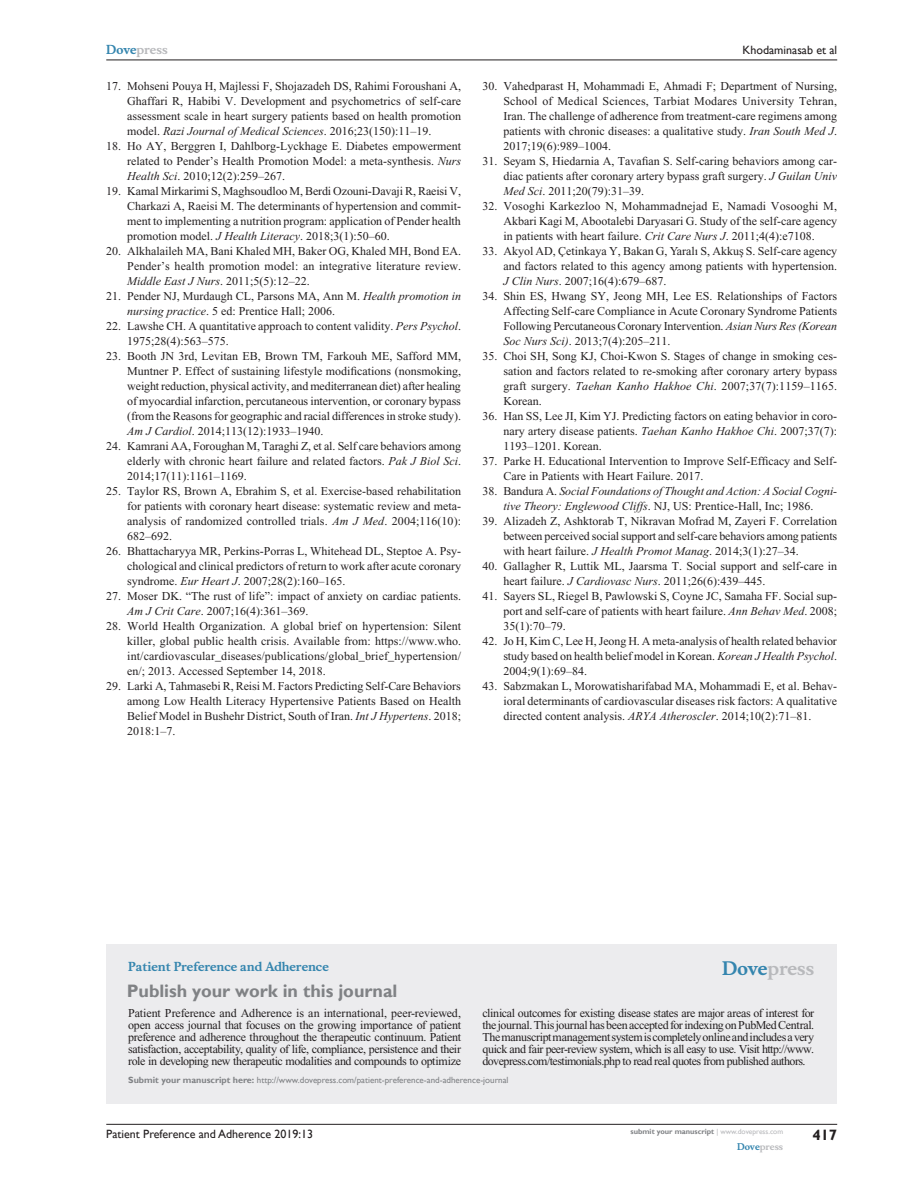
<style>
.page{position:relative;width:918px;height:1188px;background:#fff}
.page>*{position:absolute;margin:0;border:0;box-sizing:border-box;transform-origin:0 0}
.t1{font:700 18px "Gill Sans";color:#808285}
.t2{font:700 18px "Musee";color:#b8b9bc}
.t3{font:700 15px "Gill Sans";color:#231f20}
.RefNL2{font:12px/15px "Times New Roman";color:#231f20;text-align:justify}
.RefNL2-2{font:italic 12px/15px "Times New Roman";letter-spacing:-.005em;color:#231f20;text-align:center}
.t4{font:12px "Gill Sans";color:#231f20}
.t5{font:700 12px "Musee";color:#3485ae}
.t6{font:700 12px "Musee";color:#b8b9bc}
.t7{font:9px "Gill Sans";color:#808285}
.t8{font:700 9px "Musee";color:#b8b9bc}
.t9{font:700 7.5px "Gill Sans";color:#808285}
.s1{color:#3485ae}
.s2{font-style:italic}
.s3{font-style:inherit}
.s4{font-style:normal}
.s5{font-weight:700}
.s6{font-weight:400;color:#b8b9bc}
</style>
<div class="page">
<div style="left:106px;top:944px;width:731px;height:159px;background:#ececee"></div>
<hr style="left:106px;top:1124px;width:731px;height:1px;background:#231f20">
<hr style="left:106px;top:60px;width:731px;height:1px;background:#231f20">
<p class="t6" style="left:106px;top:43px;width:63px"><span class="s1">Dove</span>press</p>
<p class="RefNL2" style="left:127px;top:79px;width:335px;text-indent:-21px">17. Mohseni Pouya H, Majlessi F, Shojazadeh DS, Rahimi Foroushani A, Ghaffari R, Habibi V. Development and psychometrics of self-care assessment scale in heart surgery patients based on health promotion model. <span class="s2">Razi Journal of Medical Sciences</span>. 2016;23(150):11–19.</p>
<p class="RefNL2" style="left:127px;top:139px;width:335px;text-indent:-21px">18. Ho AY, Berggren I, Dahlborg-Lyckhage E. Diabetes empowerment related to Pender’s Health Promotion Model: a meta-synthesis. <span class="s2">Nurs Health Sci</span>. 2010;12(2):259–267.</p>
<p class="RefNL2" style="left:127px;top:184px;width:335px;text-indent:-21px">19. Kamal Mirkarimi S, Maghsoudloo M, Berdi Ozouni-Davaji R, Raeisi V, Charkazi A, Raeisi M. The determinants of hypertension and commit&shy;ment to implementing a nutrition program: application of Pender health promotion model. <span class="s2">J Health Literacy</span>. 2018;3(1):50–60.</p>
<p class="RefNL2" style="left:127px;top:244px;width:336px;text-indent:-21px">20. Alkhalaileh MA, Bani Khaled MH, Baker OG, Khaled MH, Bond EA.<br>Pender’s health promotion model: an integrative literature review.<br><span class="s2">Middle East J Nurs</span>. 2011;5(5):12–22.</p>
<p class="RefNL2" style="left:127px;top:289px;width:335px;text-indent:-21px">21. Pender NJ, Murdaugh CL, Parsons MA, Ann M. <span class="s2">Health promotion in nursing practice</span>. 5 ed: Prentice Hall; 2006.</p>
<p class="RefNL2" style="left:127px;top:319px;width:335px;text-indent:-21px">22. Lawshe CH. A quantitative approach to content validity. <span class="s2">Pers Psychol</span>.<br>1975;28(4):563–575.</p>
<p class="RefNL2" style="left:127px;top:349px;width:335px;text-indent:-21px">23. Booth JN 3rd, Levitan EB, Brown TM, Farkouh ME, Safford MM, Muntner P. Effect of sustaining lifestyle modifications (nonsmoking, weight reduction, physical activity, and mediterranean diet) after healing of myocardial infarction, percutaneous intervention, or coronary bypass (from the Reasons for geographic and racial differences in stroke study).<br><span class="s2">Am J Cardiol</span>. 2014;113(12):1933–1940.</p>
<p class="RefNL2" style="left:127px;top:439px;width:335px;text-indent:-21px">24. Kamrani AA, Foroughan M, Taraghi Z, et al. Self care behaviors among elderly with chronic heart failure and related factors. <span class="s2">Pak J Biol Sci</span>.<br>2014;17(11):1161–1169.</p>
<p class="RefNL2" style="left:127px;top:484px;width:335px;text-indent:-21px">25. Taylor RS, Brown A, Ebrahim S, et al. Exercise-based rehabilitation for patients with coronary heart disease: systematic review and meta&shy;analysis of randomized controlled trials. <span class="s2">Am J Med</span>. 2004;116(10):<br>682–692.</p>
<p class="RefNL2" style="left:127px;top:544px;width:335px;text-indent:-21px">26. Bhattacharyya MR, Perkins-Porras L, Whitehead DL, Steptoe A. Psy&shy;chological and clinical predictors of return to work after acute coronary syndrome. <span class="s2">Eur Heart J</span>. 2007;28(2):160–165.</p>
<p class="RefNL2" style="left:127px;top:589px;width:335px;text-indent:-21px">27. Moser DK. “The rust of life”: impact of anxiety on cardiac patients.<br><span class="s2">Am J Crit Care</span>. 2007;16(4):361–369.</p>
<p class="RefNL2" style="left:127px;top:619px;width:336px;text-indent:-21px">28. World Health Organization. A global brief on hypertension: Silent killer, global public health crisis. Available from: https://www.who. int/cardiovascular_diseases/publications/global_brief_hypertension/ en/; 2013. Accessed September 14, 2018.</p>
<p class="RefNL2" style="left:127px;top:679px;width:335px;text-indent:-21px">29. Larki A, Tahmasebi R, Reisi M. Factors Predicting Self-Care Behaviors among Low Health Literacy Hypertensive Patients Based on Health Belief Model in Bushehr District, South of Iran. <span class="s2">Int J Hypertens</span>. 2018; 2018:1–7.</p>
<p class="t4" style="left:743px;top:43px;width:96px">Khodaminasab et al</p>
<p class="RefNL2" style="left:503px;top:79px;width:335px;text-indent:-21px">30. Vahedparast H, Mohammadi E, Ahmadi F; Department of Nursing, School of Medical Sciences, Tarbiat Modares University Tehran, Iran. The challenge of adherence from treatment-care regimens among patients with chronic diseases: a qualitative study. <span class="s2">Iran South Med J</span>.<br>2017;19(6):989–1004.</p>
<p class="RefNL2" style="left:503px;top:154px;width:335px;text-indent:-21px">31. Seyam S, Hiedarnia A, Tavafian S. Self-caring behaviors among car&shy;diac patients after coronary artery bypass graft surgery. <span class="s2">J Guilan Univ Med Sci</span>. 2011;20(79):31–39.</p>
<p class="RefNL2" style="left:503px;top:199px;width:335px;text-indent:-21px">32. Vosoghi Karkezloo N, Mohammadnejad E, Namadi Vosooghi M, Akbari Kagi M, Abootalebi Daryasari G. Study of the self-care agency in patients with heart failure. <span class="s2">Crit Care Nurs J</span>. 2011;4(4):e7108.</p>
<p class="RefNL2" style="left:503px;top:244px;width:335px;text-indent:-21px">33. Akyol AD, Çetinkaya Y, Bakan G, Yaralı S, Akku<span class="s3">ş</span> S. Self-care agency and factors related to this agency among patients with hypertension.<br><span class="s2">J Clin Nurs</span>. 2007;16(4):679–687.</p>
<p class="RefNL2" style="left:503px;top:289px;width:335px;text-indent:-21px">34. Shin ES, Hwang SY, Jeong MH, Lee ES. Relationships of Factors Affecting Self-care Compliance in Acute Coronary Syndrome Patients Following Percutaneous Coronary Intervention. <span class="s2">Asian Nurs Res (Korean Soc Nurs Sci)</span>. 2013;7(4):205–211.</p>
<p class="RefNL2" style="left:503px;top:349px;width:335px;text-indent:-21px">35. Choi SH, Song KJ, Choi-Kwon S. Stages of change in smoking ces&shy;sation and factors related to re-smoking after coronary artery bypass graft surgery. <span class="s2">Taehan Kanho Hakhoe Chi</span>. 2007;37(7):1159–1165.<br>Korean.</p>
<p class="RefNL2" style="left:503px;top:409px;width:335px;text-indent:-21px">36. Han SS, Lee JI, Kim YJ. Predicting factors on eating behavior in coro&shy;nary artery disease patients. <span class="s2">Taehan Kanho Hakhoe Chi</span>. 2007;37(7):<br>1193–1201. Korean.</p>
<p class="RefNL2" style="left:503px;top:454px;width:335px;text-indent:-21px">37. Parke H. Educational Intervention to Improve Self-Efficacy and Self-<br>Care in Patients with Heart Failure. 2017.</p>
<p class="RefNL2-2" style="left:482px;top:484px;width:356px"><span class="s4">38. Bandura A.</span> Social Foundations of Thought and Action: A Social Cogni&shy;tive Theory: Englewood Cliffs<span class="s4">. NJ, US: Prentice-Hall, Inc; 1986.</span></p>
<p class="RefNL2" style="left:503px;top:514px;width:335px;text-indent:-21px">39. Alizadeh Z, Ashktorab T, Nikravan Mofrad M, Zayeri F. Correlation between perceived social support and self-care behaviors among patients with heart failure. <span class="s2">J Health Promot Manag</span>. 2014;3(1):27–34.</p>
<p class="RefNL2" style="left:503px;top:559px;width:335px;text-indent:-21px">40. Gallagher R, Luttik ML, Jaarsma T. Social support and self-care in heart failure. <span class="s2">J Cardiovasc Nurs</span>. 2011;26(6):439–445.</p>
<p class="RefNL2" style="left:503px;top:589px;width:335px;text-indent:-21px">41. Sayers SL, Riegel B, Pawlowski S, Coyne JC, Samaha FF. Social sup&shy;port and self-care of patients with heart failure. <span class="s2">Ann Behav Med</span>. 2008; 35(1):70–79.</p>
<p class="RefNL2" style="left:503px;top:634px;width:335px;text-indent:-21px">42. Jo H, Kim C, Lee H, Jeong H. A meta-analysis of health related behavior study based on health belief model in Korean. <span class="s2">Korean J Health Psychol</span>.<br>2004;9(1):69–84.</p>
<p class="RefNL2" style="left:503px;top:679px;width:335px;text-indent:-21px">43. Sabzmakan L, Morowatisharifabad MA, Mohammadi E, et al. Behav&shy;ioral determinants of cardiovascular diseases risk factors: A qualitative directed content analysis. <span class="s2">ARYA Atheroscler</span>. 2014;10(2):71–81.</p>
<p class="t5" style="left:128px;top:959px;width:202px">Patient Preference and Adherence</p>
<h1 class="t1" style="left:127px;top:980px;width:272px">Publish your work in this journal</h1>
<h1 class="t2" style="left:722px;top:958px;width:94px"><span class="s1">Dove</span>press</h1>
<p class="RefNL2" style="left:128px;top:1007px;width:334px;line-height:12px">Patient Preference and Adherence is an international, peer-reviewed, open access journal that focuses on the growing importance of patient preference and adherence throughout the therapeutic continuum. Patient satisfaction, acceptability, quality of life, compliance, persistence and their role in developing new therapeutic modalities and compounds to optimize</p>
<p class="RefNL2" style="left:482px;top:1007px;width:333px;line-height:12px">clinical outcomes for existing disease states are major areas of interest for the journal. This journal has been accepted for indexing on PubMed Central.<br>The manuscript management system is completely online and includes a very quick and fair peer-review system, which is all easy to use. Visit http://www. dovepress.com/testimonials.php to read real quotes from published authors.</p>
<p class="t7" style="left:128px;top:1075px;width:382px"><span class="s5">Submit your manuscript here:</span> http://www.dovepress.com/patient-preference-and-adherence-journal</p>
<p class="t4" style="left:106px;top:1127px;width:209px">Patient Preference and Adherence 2019:13</p>
<p class="t9" style="left:631px;top:1127px;width:154px">submit your manuscript <span class="s6">| www.dovepress.com</span></p>
<p class="t8" style="left:737px;top:1141px;width:48px"><span class="s1">Dove</span>press</p>
<p class="t3" style="left:812px;top:1126px;width:26px">417</p>
</div>
